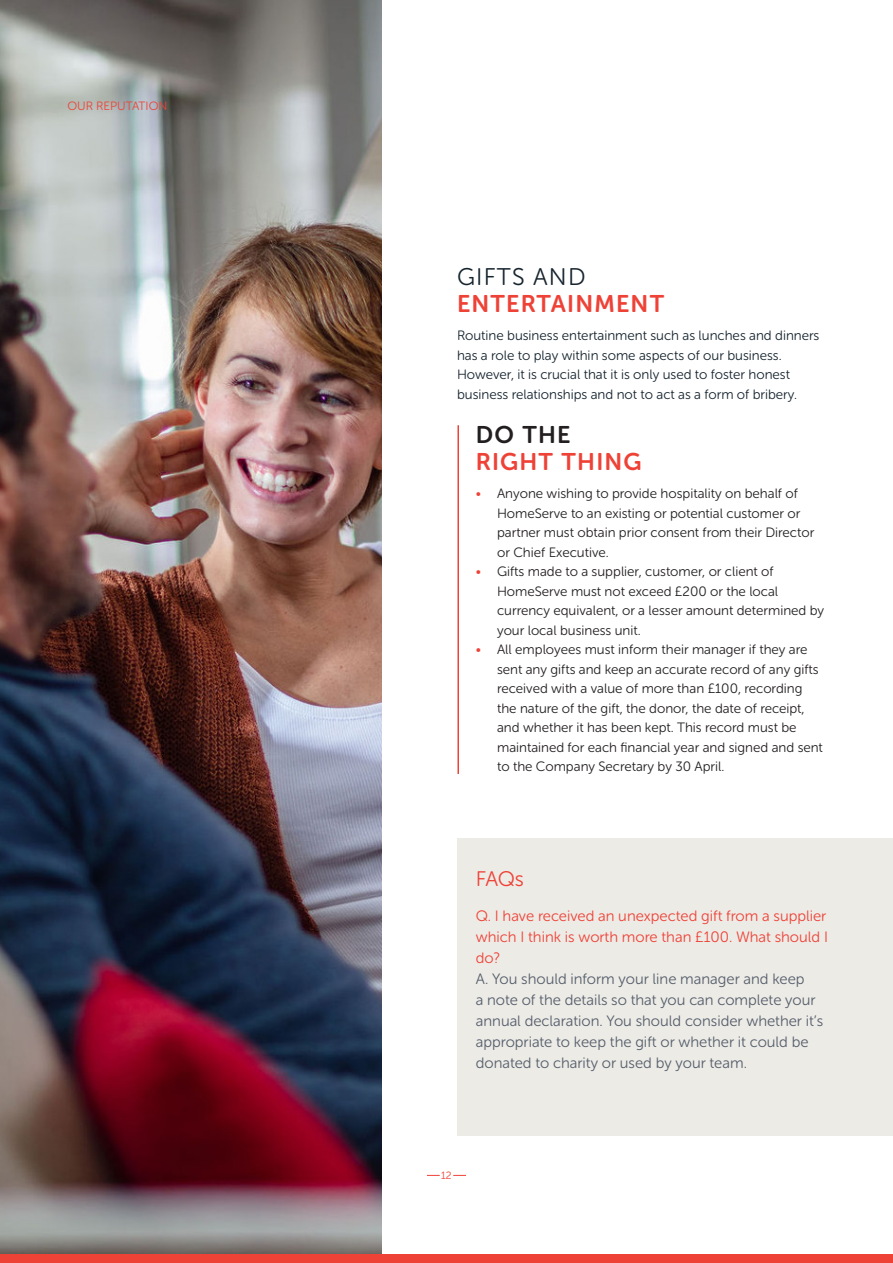
<style>
.page{position:relative;width:893px;height:1263px;background:#fff}
.page>*{position:absolute;margin:0;border:0;box-sizing:border-box;transform-origin:0 0}
.Body_Text{font:24px/27px "Museo Sans Rounded 700";letter-spacing:.05em;color:#ee4237}
.Subsection_Title{font:21px "Museo Sans Rounded 300";color:#ee4237}
.Body_Text-2{font:15px/21px "Museo Sans Rounded 300";color:#545e6b}
.Body_Text-3{font:15px/21px "Museo Sans Rounded 300";color:#ee4237;text-align:justify}
.Body_Text-4{font:13.5px/19.5px "Museo Sans Rounded 300";color:#231f20}
.Body_Text-5{font:13.5px/19.5px "Museo Sans Rounded 300";color:#16242e}
.Section_Title{font:12px "Museo Sans Rounded 300";color:#ee4237}
.t1{font:10.5px "Museo Sans Rounded 300";color:#ee4237}
.s1{font-family:"Museo Sans Rounded 300";color:#16242e}
.s2{color:#231f20}
.s3{color:#ee4237}
</style>
<div class="page">
<div style="left:457px;top:838px;width:436px;height:298px;background:#edebe6"></div>
<hr style="left:457px;top:425px;width:2px;height:349px;background:#ee4237">
<img style="left:0;top:0;width:382px;height:1254px">
<div style="left:0;top:1254px;width:893px;height:9px;background:#ee4237"></div>
<svg style="left:427px;top:1175px;width:13px;height:1px"></svg>
<svg style="left:453px;top:1175px;width:13px;height:1px"></svg>
<p class="Section_Title" style="left:68px;top:99px;width:102px">OUR REPUTATION</p>
<p class="Body_Text" style="left:457px;top:263px;width:209px"><span class="s1">GIFTS AND<br></span>ENTERTAINMENT</p>
<p class="Body_Text-5" style="left:457px;top:326px;width:364px">Routine business entertainment such as lunches and dinners has a role to play within some aspects of our business.<br>However, it is crucial that it is only used to foster honest business relationships and not to act as a form of bribery.</p>
<p class="Body_Text" style="left:476px;top:422px;width:167px"><span class="s2">DO THE<br></span>RIGHT THING</p>
<p class="Body_Text-4" style="left:497px;top:484px;width:319px;text-indent:-21px"><span class="s3">•</span> Anyone wishing to provide hospitality on behalf of HomeServe to an existing or potential customer or partner must obtain prior consent from their Director or Chief Executive.</p>
<p class="Body_Text-4" style="left:497px;top:562px;width:329px;text-indent:-21px"><span class="s3">•</span> Gifts made to a supplier, customer, or client of HomeServe must not exceed £200 or the local currency equivalent, or a lesser amount determined by your local business unit.</p>
<p class="Body_Text-4" style="left:497px;top:640px;width:327px;text-indent:-21px"><span class="s3">•</span> All employees must inform their manager if they are sent any gifts and keep an accurate record of any gifts received with a value of more than £100, recording the nature of the gift, the donor, the date of receipt, and whether it has been kept. This record must be maintained for each financial year and signed and sent to the Company Secretary by 30 April.</p>
<p class="Subsection_Title" style="left:476px;top:867px;width:49px">FAQs</p>
<p class="Body_Text-3" style="left:476px;top:906px;width:354px">Q. I have received an unexpected gift from a supplier which I think is worth more than £100. What should I do?</p>
<p class="Body_Text-2" style="left:476px;top:969px;width:349px">A. You should inform your line manager and keep<br>a note of the details so that you can complete your annual declaration. You should consider whether it’s appropriate to keep the gift or whether it could be donated to charity or used by your team.</p>
<p class="t1" style="left:441px;top:1170px;width:12px">12</p>
</div>
